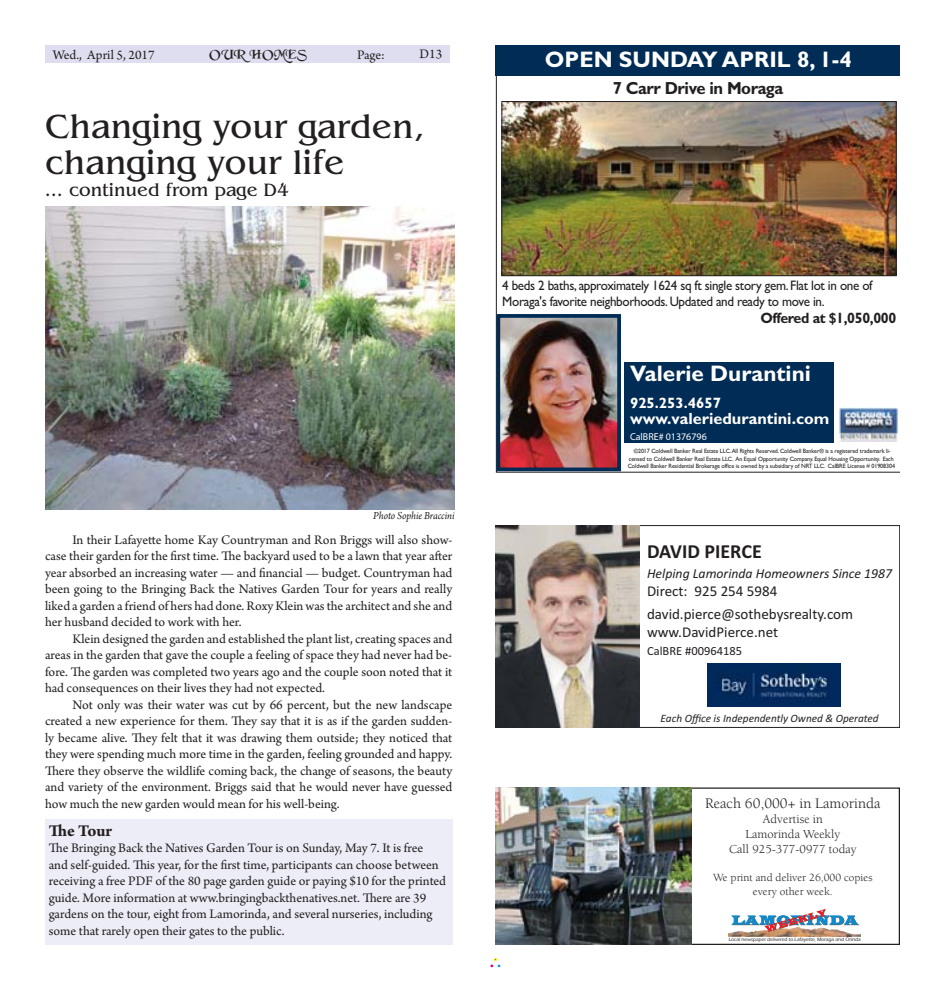
<style>
.page{position:relative;width:945px;height:990px;background:#fff}
.page>*{position:absolute;margin:0;border:0;box-sizing:border-box;transform-origin:0 0}
.t1{font:35px/36.2px "Benguiat";color:#231f20}
.t2{font:700 22.5px "Gill Sans";color:#fff}
.t3{font:700 20px "Calibri";color:#231f20}
.t4{font:18.75px "Benguiat";color:#231f20}
.t5{font:700 17.5px "Gill Sans";letter-spacing:-.025em;color:#231f20;scale:.95 1}
.t6{font:700 17.5px "Arno Pro";color:#231f20}
.t7{font:700 16.25px "Gill Sans";color:#fff}
.t8{font:15px/23px "Calibri";color:#231f20}
.t9{font:15px "Berkeley Std";color:#231f20}
.t10{font:700 15px "Gill Sans";letter-spacing:-.025em;color:#231f20;scale:.95 1}
.t11{font:700 15px "Gill Sans";color:#fff}
.t12{font:13.75px/16.5px "Arno Pro";color:#231f20;text-align:justify}
.t13{font:13.75px/16.5px "Gill Sans";letter-spacing:-.025em;color:#231f20;scale:.95 1}
.t14{font:italic 13.75px "Calibri";color:#231f20}
.t15{font:13.75px "Merced";color:#231f20}
.t16{font:12.5px/15px "Berkeley Std";color:#231f20;text-align:center}
.t17{font:12.5px "Calibri";color:#231f20}
.t18{font:11.25px/13.5px "Berkeley Std";color:#231f20;text-align:center}
.t19{font:italic 11.25px "Calibri";color:#231f20}
.t20{font:italic 11.25px "Arno Pro";letter-spacing:-.005em;color:#231f20;scale:.94 1}
.t21{font:10px "Myriad Pro";color:#fff}
.t22{font:6.25px/7.5px "Gill Sans";letter-spacing:-.015em;color:#231f20;text-align:center}
.t23{font:500 5px "Eras ITC";color:#231f20}
</style>
<div class="page">
<div style="left:490px;top:958px;width:11px;height:10px;border:1px solid #fff"></div>
<div style="left:45px;top:45px;width:405px;height:17px;background:#dedef0"></div>
<svg style="left:496px;top:76px;width:404px;height:396px"></svg>
<div style="left:624px;top:362px;width:210px;height:80px;background:#002c55"></div>
<div style="left:495px;top:45px;width:405px;height:31px;background:#002c55"></div>
<div style="left:626px;top:448px;width:271px;height:23px;background:#fff"></div>
<img style="left:838px;top:407px;width:61px;height:35px">
<img style="left:504px;top:103px;width:391px;height:171px">
<div style="left:502px;top:101px;width:395px;height:175px;border:1px solid #231f20"></div>
<img style="left:501px;top:319px;width:115px;height:147px">
<div style="left:496px;top:314px;width:125px;height:157px;border:4px solid #002c55"></div>
<img style="left:495px;top:525px;width:145px;height:203px">
<img style="left:708px;top:664px;width:133px;height:42px">
<img style="left:45px;top:206px;width:410px;height:303px">
<div style="left:45px;top:820px;width:408px;height:125px;background:#ededf7"></div>
<img style="left:495px;top:788px;width:196px;height:157px">
<img style="left:729px;top:932px;width:132px;height:5px">
<img style="left:731px;top:909px;width:128px;height:23px">
<p class="t12" style="left:53px;top:46px;width:103px">Wed., April 5, 2017</p>
<p class="t15" style="left:210px;top:45px;width:99px">OUR HOMES</p>
<p class="t12" style="left:357px;top:46px;width:29px">Pag e:</p>
<p class="t12" style="left:419px;top:45px;width:24px">D13</p>
<h1 class="t1" style="left:45px;top:107px;width:382px">Changing your garden, changing your life</h1>
<h3 class="t4" style="left:45px;top:179px;width:246px">... continued from page D4</h3>
<p class="t20" style="left:373px;top:512px;width:88px">Photo Sophie Braccini</p>
<p class="t12" style="left:45px;top:531px;width:409px;text-indent:28px">In their Lafayette home Kay Countryman and Ron Briggs will also show&shy;case their garden for the first time. The backyard used to be a lawn that year after year absorbed an increasing water — and financial — budget. Countryman had been going to the Bringing Back the Natives Garden Tour for years and really liked a garden a friend of hers had done. Roxy Klein was the architect and she and her husband decided to work with her.</p>
<p class="t12" style="left:45px;top:630px;width:409px;text-indent:28px">Klein designed the garden and established the plant list, creating spaces and areas in the garden that gave the couple a feeling of space they had never had be&shy;fore. The garden was completed two years ago and the couple soon noted that it had consequences on their lives they had not expected.</p>
<p class="t12" style="left:45px;top:696px;width:409px;text-indent:28px">Not only was their water was cut by 66 percent, but the new landscape created a new experience for them. They say that it is as if the garden sudden&shy;ly became alive. They felt that it was drawing them outside; they noticed that they were spending much more time in the garden, feeling grounded and happy.<br>There they observe the wildlife coming back, the change of seasons, the beauty and variety of the environment. Briggs said that he would never have guessed how much the new garden would mean for his well-being.</p>
<p class="t6" style="left:49px;top:825px;width:65px">The Tour</p>
<p class="t12" style="left:49px;top:839px;width:399px;text-align:left">The Bringing Back the Natives Garden Tour is on Sunday, May 7. It is free<br>and self-guided. This year, for the first time, participants can choose between receiving a free PDF of the 80 page garden guide or paying $10 for the printed guide. More information at www.bringingbackthenatives.net. There are 39 gardens on the tour, eight from Lamorinda, and several nurseries, including some that rarely open their gates to the public.</p>
<h2 class="t2" style="left:545px;top:52px;width:308px">OPEN SUNDAY APRIL 8, 1-4</h2>
<p class="t5" style="left:613px;top:82px;width:181px">7 Carr Drive in Moraga</p>
<p class="t13" style="left:502px;top:277px;width:391px">4 beds 2 baths, approximately 1624 sq ft single story gem. Flat lot in one of<br>Moraga's favorite neighborhoods. Updated and ready to move in.</p>
<p class="t10" style="left:761px;top:313px;width:144px">Offered at $1,050,000</p>
<h2 class="t2" style="left:630px;top:366px;width:182px">Valerie Durantini</h2>
<p class="t11" style="left:630px;top:397px;width:92px">925.253.4657</p>
<p class="t7" style="left:630px;top:413px;width:201px">www.valeriedurantini.com</p>
<p class="t21" style="left:630px;top:432px;width:78px">CalBRE# 01376796</p>
<p class="t22" style="left:628px;top:448px;width:269px">©2017 Coldwell Banker Real Estate LLC.All Rights Reserved. Coldwell Banker® is a registered trademark li&shy;censed to Coldwell Banker Real Estate LLC. An Equal Opportunity Company. Equal Housing Opportunity. Each<br>Coldwell Banker Residential Brokerage office is owned by a subsidiary of NRT LLC. CalBRE License # 01908304</p>
<h3 class="t3" style="left:647px;top:544px;width:116px">DAVID PIERCE</h3>
<p class="t14" style="left:647px;top:565px;width:247px">Helping Lamorinda Homeowners Since 1987</p>
<p class="t8" style="left:647px;top:581px;width:208px">Direct: 925 254 5984 david.pierce@sothebysrealty.com</p>
<p class="t8" style="left:647px;top:622px;width:133px">www.DavidPierce.net</p>
<p class="t17" style="left:647px;top:647px;width:96px">CalBRE #00964185</p>
<p class="t19" style="left:661px;top:711px;width:220px">Each Office is Independently Owned &amp; Operated</p>
<p class="t9" style="left:705px;top:794px;width:177px">Reach 60,000+ in Lamorinda</p>
<p class="t16" style="left:729px;top:811px;width:129px">Advertise in<br>Lamorinda Weekly<br>Call 925-377-0977 today</p>
<p class="t18" style="left:713px;top:871px;width:161px">We print and deliver 26,000 copies every other week.</p>
<p class="t23" style="left:729px;top:938px;width:134px">Local newspaper delivered to Lafayette, Moraga and Orinda</p>
</div>
